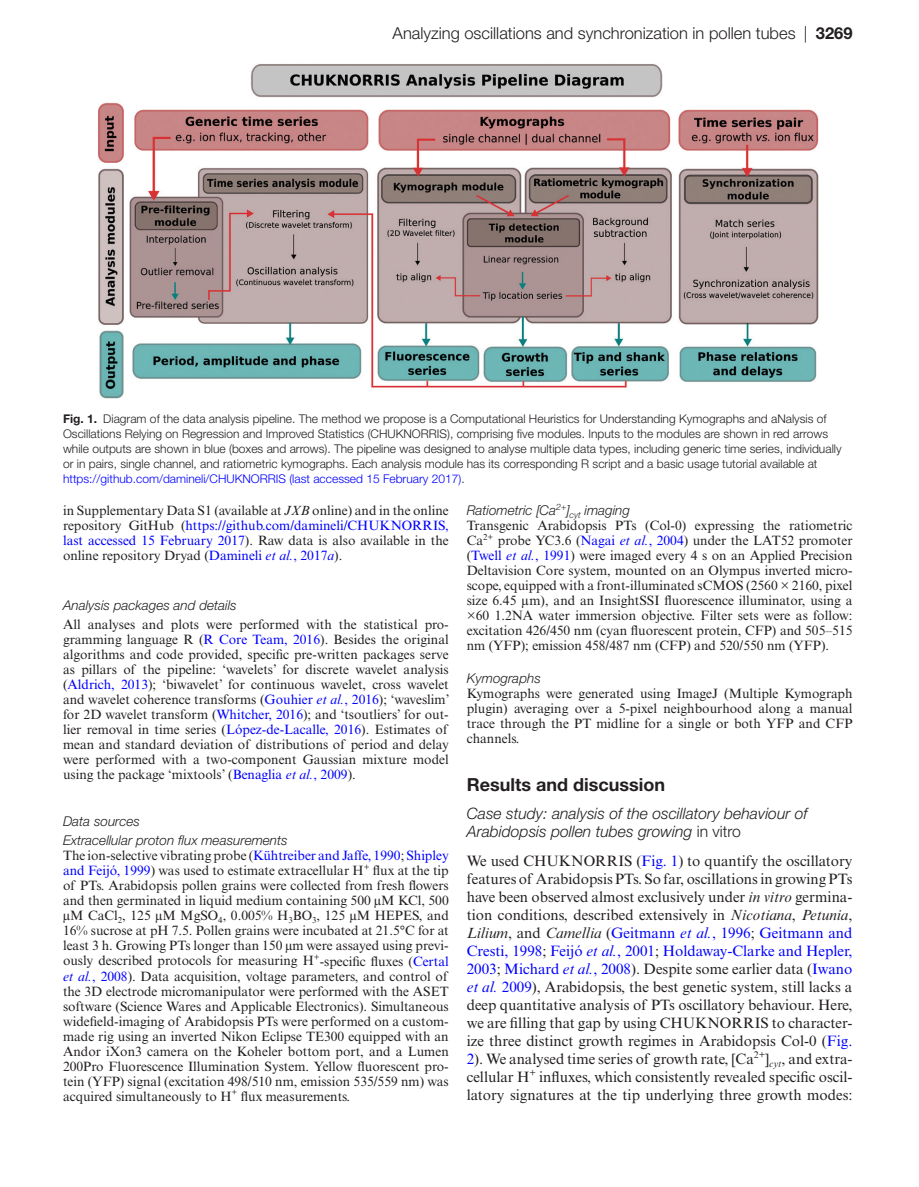
<style>
.page{position:relative;width:919px;height:1187px;background:#fff}
.page>*{position:absolute;margin:0;border:0;box-sizing:border-box;transform-origin:0 0}
.t1{font:700 18px "Helvetica Neue LT Std";color:#231f20}
.t2{font:300 16.5px "Helvetica Neue LT Std";color:#231f20}
.t3{font:italic 300 15.75px/18px "Helvetica Neue LT Std";color:#231f20}
.t4{font:15px/18px "Times New Roman MT Std";color:#231f20;text-align:justify}
.t5{font:13.5px/15px "Times New Roman MT Std";color:#231f20;text-align:justify}
.t6{font:italic 300 13.5px/19.5px "Helvetica Neue LT Std";color:#231f20}
.t7{font:300 12px/15px "Helvetica Neue LT Std";color:#231f20}
.s1{font-weight:700}
.s2{color:#00f}
.s3{font-style:italic}
.s4{font-style:italic;color:#00f}
.s5{font-family:"Gandhari Unicode"}
.s6{font-style:normal}
</style>
<div class="page">
<img style="left:98px;top:64px;width:720px;height:334px">
<p class="t2" style="left:392px;top:23px;width:461px">Analyzing oscillations and synchronization in pollen tubes | <span class="s1">3269</span></p>
<p class="t7" style="left:63px;top:410px;width:780px"><span class="s1">Fig. 1.</span> Diagram of the data analysis pipeline. The method we propose is a Computational Heuristics for Understanding Kymographs and aNalysis of Oscillations Relying on Regression and Improved Statistics (CHUKNORRIS), comprising five modules. Inputs to the modules are shown in red arrows while outputs are shown in blue (boxes and arrows). The pipeline was designed to analyse multiple data types, including generic time series, individually or in pairs, single channel, and ratiometric kymographs. Each analysis module has its corresponding R script and a basic usage tutorial available at <span class="s2">https://github.com/damineli/CHUKNORRIS (last accessed 15 February 2017)</span>.</p>
<p class="t5" style="left:63px;top:503px;width:387px">in Supplementary Data S1 (available at <span class="s3">JXB</span> online) and in the online repository GitHub (<span class="s2">https://github.com/damineli/CHUKNORRIS, last accessed 15 February 2017</span>). Raw data is also available in the online repository Dryad (<span class="s2">Damineli</span> <span class="s4">et al.</span><span class="s2">, 2017</span><span class="s4">a</span>).</p>
<p class="t6" style="left:63px;top:595px;width:175px">Analysis packages and details</p>
<p class="t5" style="left:63px;top:617px;width:388px;text-align:left">All analyses and plots were performed with the statistical pro&shy;gramming language R (<span class="s2">R Core Team, 2016</span>). Besides the original algorithms and code provided, specific pre-written packages serve as pillars of the pipeline: ‘wavelets’ for discrete wavelet analysis (<span class="s2">Aldrich, 2013</span>); ‘biwavelet’ for continuous wavelet, cross wavelet and wavelet coherence transforms (<span class="s2">Gouhier</span> <span class="s4">et al.</span><span class="s2">, 2016</span>); ‘waveslim’ for 2D wavelet transform (<span class="s2">Whitcher, 2016</span>); and ‘tsoutliers’ for out&shy;lier removal in time series (<span class="s2">López-de-Lacalle, 2016</span>). Estimates of mean and standard deviation of distributions of period and delay were performed with a two-component Gaussian mixture model using the package ‘mixtools’ (<span class="s2">Benaglia</span> <span class="s4">et al.</span><span class="s2">, 2009</span>).</p>
<p class="t6" style="left:63px;top:811px;width:226px">Data sources<br>Extracellular proton flux measurements</p>
<p class="t5" style="left:63px;top:848px;width:387px">The ion-selective vibrating probe (<span class="s2">Kühtreiber and Jaffe, 1990</span>; <span class="s2">Shipley and Feijó, 1999</span>) was used to estimate extracellular H<sup>+</sup> flux at the tip of PTs. Arabidopsis pollen grains were collected from fresh flowers and then germinated in liquid medium containing 500 μM KCl, 500 μM CaCl<sub>2</sub>, 125 μM MgSO<sub>4</sub>, 0.005% H<sub>3</sub>BO<sub>3</sub>, 125 μM HEPES, and 16% sucrose at pH 7.5. Pollen grains were incubated at 21.5°C for at least 3 h. Growing PTs longer than 150 µm were assayed using previ&shy;ously described protocols for measuring H<sup>+</sup>-specific fluxes (<span class="s2">Certal </span><span class="s4">et al.</span><span class="s2">, 2008</span>). Data acquisition, voltage parameters, and control of the 3D electrode micromanipulator were performed with the ASET software (Science Wares and Applicable Electronics). Simultaneous widefield-imaging of Arabidopsis PTs were performed on a custom&shy;made rig using an inverted Nikon Eclipse TE300 equipped with an Andor iXon3 camera on the Koheler bottom port, and a Lumen 200Pro Fluorescence Illumination System. Yellow fluorescent pro&shy;tein (YFP) signal (excitation 498/510 nm, emission 535/559 nm) was acquired simultaneously to H<sup>+</sup> flux measurements.</p>
<p class="t6" style="left:467px;top:500px;width:165px">Ratiometric [Ca<sup>2+</sup>]<sub>cyt</sub> imaging</p>
<p class="t5" style="left:466px;top:518px;width:387px">Transgenic Arabidopsis PTs (Col-0) expressing the ratiometric Ca<sup>2+</sup> probe YC3.6 (<span class="s2">Nagai</span> <span class="s4">et al.</span><span class="s2">, 2004</span>) under the LAT52 promoter (<span class="s2">Twell</span> <span class="s4">et al.</span><span class="s2">, 1991</span>) were imaged every 4 s on an Applied Precision Deltavision Core system, mounted on an Olympus inverted micro&shy;scope, equipped with a front-illuminated sCMOS (2560 × 2160, pixel size 6.45 <span class="s5">μ</span>m), and an InsightSSI fluorescence illuminator, using a ×60 1.2NA water immersion objective. Filter sets were as follow: excitation 426/450 nm (cyan fluorescent protein, CFP) and 505–515 nm (YFP); emission 458/487 nm (CFP) and 520/550 nm (YFP).</p>
<p class="t6" style="left:466px;top:668px;width:76px">Kymographs</p>
<p class="t5" style="left:466px;top:686px;width:387px">Kymographs were generated using ImageJ (Multiple Kymograph plugin) averaging over a 5-pixel neighbourhood along a manual trace through the PT midline for a single or both YFP and CFP channels.</p>
<h1 class="t1" style="left:466px;top:773px;width:200px">Results and discussion</h1>
<p class="t3" style="left:466px;top:804px;width:342px">Case study: analysis of the oscillatory behaviour of<br>Arabidopsis pollen tubes growing <span class="s6">in vitro</span></p>
<p class="t4" style="left:466px;top:851px;width:387px">We used CHUKNORRIS (<span class="s2">Fig. 1</span>) to quantify the oscillatory features of Arabidopsis PTs. So far, oscillations in growing PTs have been observed almost exclusively under <span class="s3">in vitro</span> germina&shy;tion conditions, described extensively in <span class="s3">Nicotiana</span>, <span class="s3">Petunia</span>, <span class="s3">Lilium</span>, and <span class="s3">Camellia</span> (<span class="s2">Geitmann</span> <span class="s4">et al.</span><span class="s2">, 1996</span>; <span class="s2">Geitmann and Cresti, 1998</span>; <span class="s2">Feijó</span> <span class="s4">et al.</span><span class="s2">, 2001</span>; <span class="s2">Holdaway-Clarke and Hepler, 2003</span>; <span class="s2">Michard</span> <span class="s4">et al.</span><span class="s2">, 2008</span>). Despite some earlier data (<span class="s2">Iwano </span><span class="s4">et al.</span> <span class="s2">2009</span>), Arabidopsis, the best genetic system, still lacks a deep quantitative analysis of PTs oscillatory behaviour. Here, we are filling that gap by using CHUKNORRIS to character&shy;ize three distinct growth regimes in Arabidopsis Col-0 (<span class="s2">Fig.<br>2</span>). We analysed time series of growth rate, [Ca<sup>2+</sup>]<sub>cyt</sub>, and extra&shy;cellular H<sup>+</sup> influxes, which consistently revealed specific oscil&shy;latory signatures at the tip underlying three growth modes:</p>
</div>
